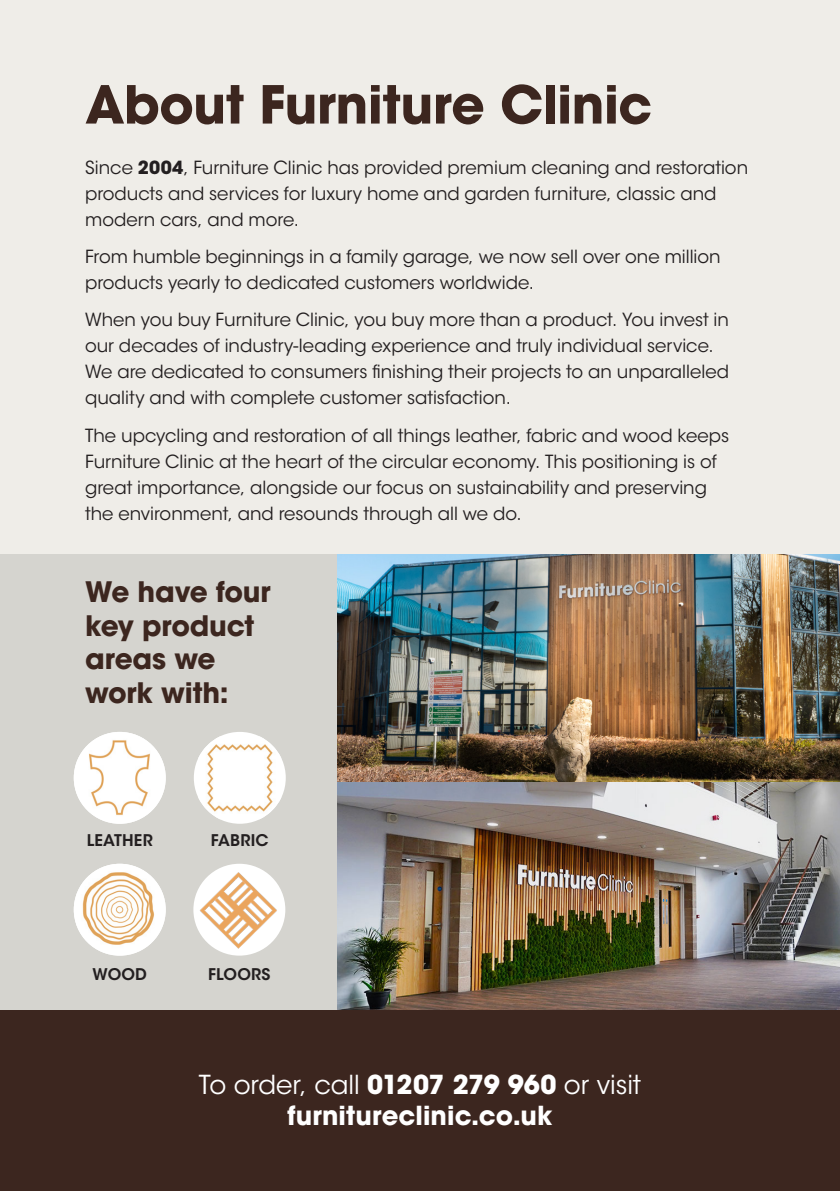
<style>
.page{position:relative;width:840px;height:1191px;background:#fff}
.page>*{position:absolute;margin:0;border:0;box-sizing:border-box;transform-origin:0 0}
.t1{font:700 52px "ITC Avant Garde Pro";letter-spacing:-.01em;color:#3c261f}
.t2{font:700 28px/33.6px "ITC Avant Garde Pro";letter-spacing:-.01em;color:#3c261f}
.t3{font:700 26px/31.2px "ITC Avant Garde Pro";letter-spacing:.005em;color:#fff;text-align:center}
.t4{font:18px/26px "ITC Avant Garde Std";color:#231f20}
.t5{font:600 16px "ITC Avant Garde Std";letter-spacing:.005em;color:#231f20}
.s1{font-family:"ITC Avant Garde Pro";font-weight:700}
.s2{font-family:"ITC Avant Garde Std";font-weight:400}
</style>
<div class="page">
<div style="left:0;top:0;width:839px;height:554px;background:#efede8"></div>
<img style="left:336px;top:554px;width:503px;height:456px">
<div style="left:0;top:554px;width:336px;height:457px;background:#d5d4cf"></div>
<img style="left:74px;top:732px;width:92px;height:91px;border-radius:46px">
<img style="left:74px;top:863px;width:92px;height:92px;border-radius:46px">
<div style="left:194px;top:732px;width:91px;height:91px;background:#fff;border-radius:50%"></div>
<img style="left:198px;top:736px;width:83px;height:83px">
<img style="left:193px;top:868px;width:92px;height:87px">
<div style="left:0;top:1010px;width:839px;height:181px;background:#3c261f"></div>
<p class="t1" style="left:85px;top:70px;width:568px">About Furniture Clinic</p>
<p class="t4" style="left:85px;top:154px;width:664px">Since <span class="s1">2004</span>, Furniture Clinic has provided premium cleaning and restoration products and services for luxury home and garden furniture, classic and modern cars, and more.</p>
<p class="t4" style="left:85px;top:244px;width:636px">From humble beginnings in a family garage, we now sell over one million products yearly to dedicated customers worldwide.</p>
<p class="t4" style="left:85px;top:307px;width:645px">When you buy Furniture Clinic, you buy more than a product. You invest in our decades of industry-leading experience and truly individual service.<br>We are dedicated to consumers finishing their projects to an unparalleled quality and with complete customer satisfaction.</p>
<p class="t4" style="left:85px;top:422px;width:645px">The upcycling and restoration of all things leather, fabric and wood keeps Furniture Clinic at the heart of the circular economy. This positioning is of great importance, alongside our focus on sustainability and preserving the environment, and resounds through all we do.</p>
<p class="t2" style="left:85px;top:574px;width:187px">We have four key product areas we work with:</p>
<p class="t5" style="left:87px;top:830px;width:68px">LEATHER</p>
<p class="t5" style="left:211px;top:830px;width:59px">FABRIC</p>
<p class="t5" style="left:92px;top:964px;width:56px">WOOD</p>
<p class="t5" style="left:208px;top:964px;width:64px">FLOORS</p>
<p class="t3" style="left:199px;top:1068px;width:443px"><span class="s2">To order, call</span> 01207 279 960 <span class="s2">or visit </span>furnitureclinic.co.uk</p>
</div>
